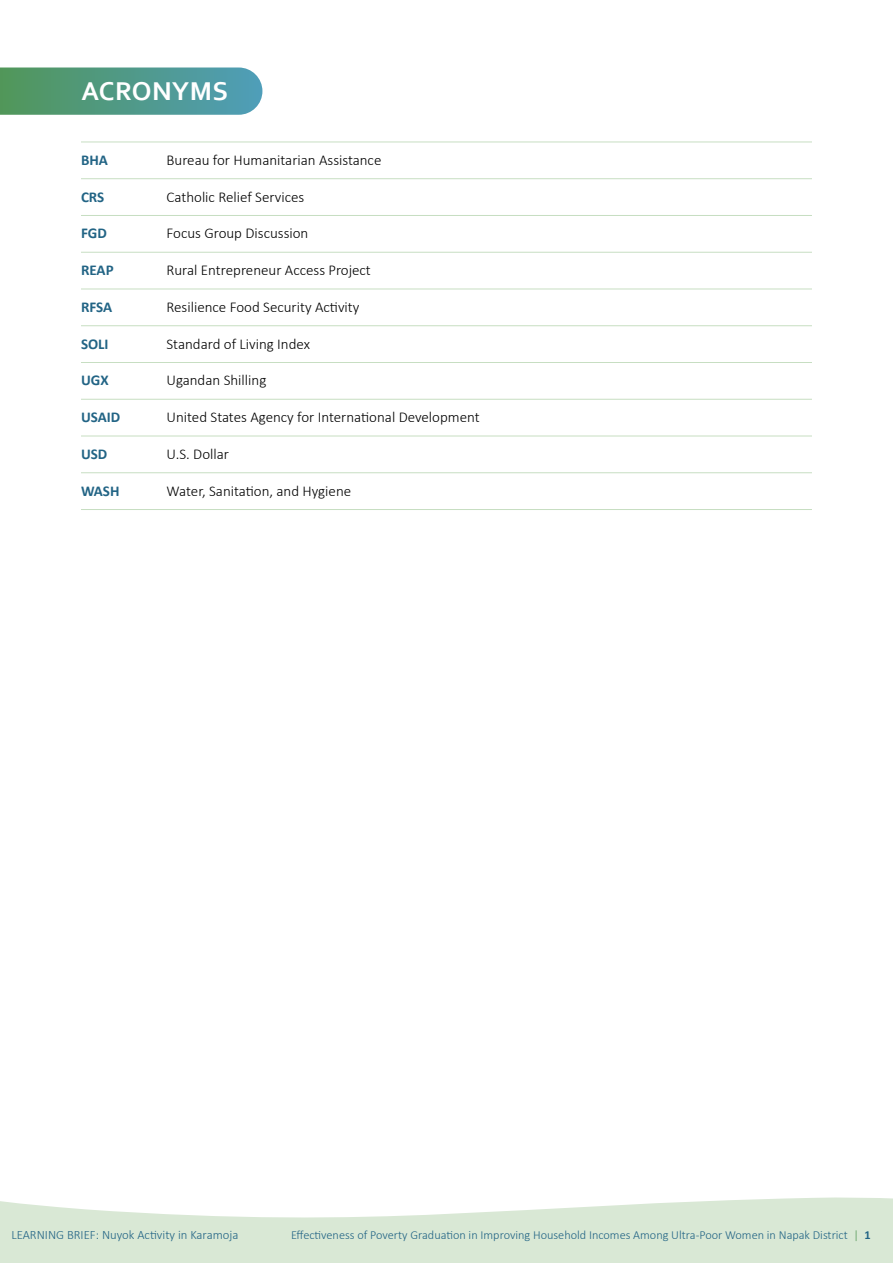
<style>
.page{position:relative;width:893px;height:1263px;background:#fff}
.page>*{position:absolute;margin:0;border:0;box-sizing:border-box;transform-origin:0 0}
.H2_Header{font:700 27px "Corbel";letter-spacing:.015em;color:#fff}
.P_Acronym_list{font:300 15px "Calibri";color:#000}
.P_Acronym_list-2{font:700 15px "Calibri";color:#226485}
.t1{font:300 12.75px "Calibri";color:#226485}
.t2{font:300 12.3px "Calibri";color:#226485}
.s1{color:#519654}
.s2{font-weight:700}
</style>
<div class="page">
<svg style="left:0;top:1197px;width:893px;height:66px;fill:#d9e8d5"></svg>
<svg style="left:0;top:68px;width:262px;height:47px;background:#549b8a"></svg>
<hr style="left:81px;top:142px;width:731px;height:1px;background:#c7dec2">
<hr style="left:81px;top:178px;width:731px;height:1px;background:#c7dec2">
<hr style="left:81px;top:215px;width:731px;height:1px;background:#c7dec2">
<hr style="left:81px;top:252px;width:731px;height:1px;background:#c7dec2">
<hr style="left:81px;top:289px;width:731px;height:1px;background:#c7dec2">
<hr style="left:81px;top:325px;width:731px;height:1px;background:#c7dec2">
<hr style="left:81px;top:362px;width:731px;height:1px;background:#c7dec2">
<hr style="left:81px;top:399px;width:731px;height:1px;background:#c7dec2">
<hr style="left:81px;top:436px;width:731px;height:1px;background:#c7dec2">
<hr style="left:81px;top:472px;width:731px;height:1px;background:#c7dec2">
<hr style="left:81px;top:509px;width:731px;height:1px;background:#c7dec2">
<h2 class="H2_Header" style="left:82px;top:75px;width:148px">ACRONYMS</h2>
<p class="P_Acronym_list-2" style="left:81px;top:149px;width:28px">BHA</p>
<p class="P_Acronym_list" style="left:166px;top:151px;width:216px">Bureau for Humanitarian Assistance</p>
<p class="P_Acronym_list-2" style="left:81px;top:186px;width:25px">CRS</p>
<p class="P_Acronym_list" style="left:166px;top:187px;width:139px">Catholic Relief Services</p>
<p class="P_Acronym_list-2" style="left:81px;top:223px;width:27px">FGD</p>
<p class="P_Acronym_list" style="left:166px;top:224px;width:143px">Focus Group Discussion</p>
<p class="P_Acronym_list-2" style="left:81px;top:259px;width:34px">REAP</p>
<p class="P_Acronym_list" style="left:166px;top:261px;width:206px">Rural Entrepreneur Access Project</p>
<p class="P_Acronym_list-2" style="left:81px;top:296px;width:33px">RFSA</p>
<p class="P_Acronym_list" style="left:166px;top:298px;width:194px">Resilience Food Security Activity</p>
<p class="P_Acronym_list-2" style="left:81px;top:333px;width:29px">SOLI</p>
<p class="P_Acronym_list" style="left:166px;top:334px;width:145px">Standard of Living Index</p>
<p class="P_Acronym_list-2" style="left:81px;top:370px;width:29px">UGX</p>
<p class="P_Acronym_list" style="left:166px;top:371px;width:101px">Ugandan Shilling</p>
<p class="P_Acronym_list-2" style="left:81px;top:406px;width:41px">USAID</p>
<p class="P_Acronym_list" style="left:166px;top:408px;width:315px">United States Agency for International Development</p>
<p class="P_Acronym_list-2" style="left:81px;top:443px;width:28px">USD</p>
<p class="P_Acronym_list" style="left:166px;top:445px;width:64px">U.S. Dollar</p>
<p class="P_Acronym_list-2" style="left:81px;top:480px;width:40px">WASH</p>
<p class="P_Acronym_list" style="left:166px;top:481px;width:186px">Water, Sanitation, and Hygiene</p>
<p class="t1" style="left:11px;top:1227px;width:229px">LEARNING BRIEF: Nuyok Activity in Karamoja</p>
<p class="t2" style="left:291px;top:1227px;width:581px">Effectiveness of Poverty Graduation in Improving Household Incomes Among Ultra-Poor Women in Napak District <span class="s1">|</span> <span class="s2">1</span></p>
</div>
